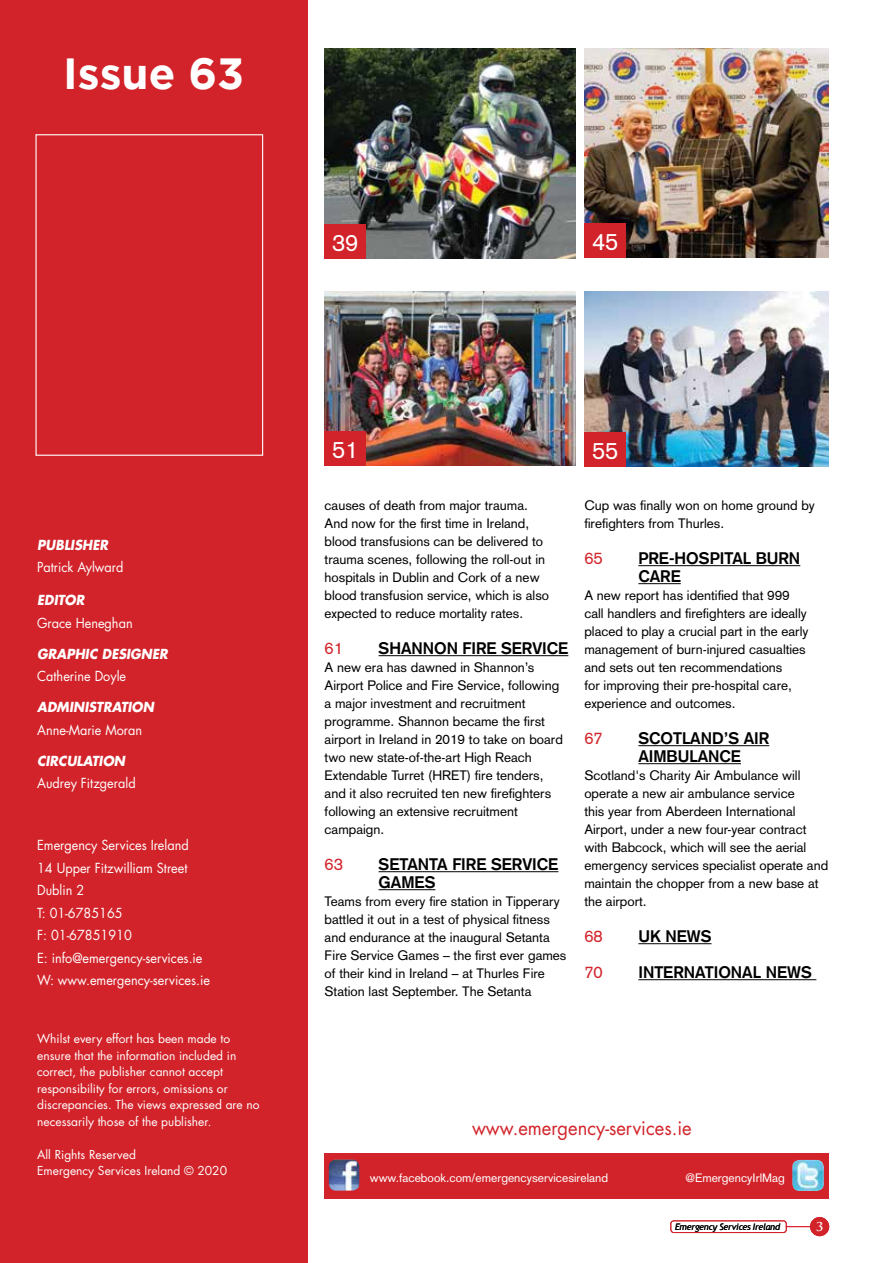
<style>
.page{position:relative;width:893px;height:1263px;background:#fff}
.page>*{position:absolute;margin:0;border:0;box-sizing:border-box;transform-origin:0 0}
.t1{font:700 43.5px "Gotham";color:#fff}
.t2{font:23.4px "Akzidenz Grotesk";color:#fff}
.t3{font:19.5px "Futura";color:#d2232a;scale:.94 1}
.t4{font:700 16.5px/18px "Akzidenz Grotesk";color:#000}
.t5{font:16.5px "Akzidenz Grotesk";color:#d2232a}
.t6{font:13.5px/18px "Akzidenz Grotesk";color:#000}
.t7{font:13.5px/22.5px "Futura";color:#fff;scale:.94 1}
.t8{font:italic 700 13.5px "Futura";color:#fff;scale:.94 1}
.t9{font:12px/16.5px "Futura";color:#fff}
.t10{font:12px "Akzidenz Grotesk";color:#fff}
.t11{font:700 12px "Trajan Pro";color:#fff}
.t12{font:italic 9px "Trebuchet MS";letter-spacing:-.025em;color:#000}
</style>
<div class="page">
<img style="left:585px;top:48px;width:243px;height:209px">
<img style="left:325px;top:48px;width:250px;height:210px">
<div style="left:584px;top:223px;width:41px;height:34px;background:#d2232a"></div>
<div style="left:324px;top:224px;width:41px;height:34px;background:#d2232a"></div>
<div style="left:0;top:0;width:308px;height:1263px;background:#d2232a"></div>
<div style="left:35px;top:134px;width:228px;height:322px;border:1px solid #fff"></div>
<div style="left:325px;top:1153px;width:504px;height:46px;background:#d2232a"></div>
<img style="left:329px;top:1159px;width:30px;height:31px">
<img style="left:792px;top:1160px;width:32px;height:31px">
<hr style="left:379px;top:655px;width:189px;height:1px;background:#000">
<hr style="left:379px;top:871px;width:179px;height:1px;background:#000">
<hr style="left:379px;top:889px;width:56px;height:1px;background:#000">
<img style="left:585px;top:292px;width:244px;height:175px">
<img style="left:325px;top:292px;width:251px;height:174px">
<div style="left:585px;top:433px;width:41px;height:34px;background:#d2232a"></div>
<div style="left:325px;top:432px;width:41px;height:34px;background:#d2232a"></div>
<div style="left:810px;top:1217px;width:19px;height:19px;background:#d2232a;border-radius:50%"></div>
<svg style="left:787px;top:1226px;width:23px;height:1px"></svg>
<div style="left:670px;top:1220px;width:117px;height:13px;border:1px solid #d2232a;border-radius:3px"></div>
<hr style="left:638px;top:565px;width:162px;height:1px;background:#000">
<hr style="left:638px;top:583px;width:43px;height:1px;background:#000">
<hr style="left:638px;top:745px;width:131px;height:1px;background:#000">
<hr style="left:638px;top:763px;width:103px;height:1px;background:#000">
<hr style="left:638px;top:943px;width:73px;height:1px;background:#000">
<hr style="left:638px;top:979px;width:178px;height:1px;background:#000">
<h1 class="t1" style="left:63px;top:49px;width:182px">Issue 63</h1>
<h2 class="t2" style="left:332px;top:229px;width:28px">39</h2>
<h2 class="t2" style="left:592px;top:228px;width:28px">45</h2>
<p class="t8" style="left:37px;top:535px;width:77px">PUBLISHER</p>
<p class="t7" style="left:37px;top:556px;width:93px">Patrick Aylward</p>
<p class="t8" style="left:37px;top:591px;width:52px">EDITOR</p>
<p class="t7" style="left:37px;top:611px;width:103px">Grace Heneghan</p>
<p class="t8" style="left:37px;top:644px;width:140px">GRAPHIC DESIGNER</p>
<p class="t7" style="left:37px;top:665px;width:96px">Catherine Doyle</p>
<p class="t8" style="left:37px;top:698px;width:126px">ADMINISTRATION</p>
<p class="t7" style="left:37px;top:718px;width:113px">Anne-Marie Moran</p>
<p class="t8" style="left:37px;top:751px;width:95px">CIRCULATION</p>
<p class="t7" style="left:37px;top:772px;width:106px">Audrey Fitzgerald</p>
<p class="t7" style="left:37px;top:834px;width:185px">Emergency Services Ireland<br>14 Upper Fitzwilliam Street<br>Dublin 2<br>T: 01-6785165<br>F: 01-67851910<br>E: info@emergency-services.ie<br>W: www.emergency-services.ie</p>
<p class="t9" style="left:37px;top:1030px;width:224px">Whilst every effort has been made to ensure that the information included in correct, the publisher cannot accept responsibility for errors, omissions or discrepancies. The views expressed are no necessarily those of the publisher.</p>
<p class="t9" style="left:37px;top:1146px;width:191px">All Rights Reserved<br>Emergency Services Ireland © 2020</p>
<h2 class="t2" style="left:332px;top:436px;width:28px">51</h2>
<h2 class="t2" style="left:592px;top:437px;width:28px">55</h2>
<p class="t6" style="left:325px;top:496px;width:226px">causes of death from major trauma.<br>And now for the first time in Ireland, blood transfusions can be delivered to trauma scenes, following the roll-out in hospitals in Dublin and Cork of a new blood transfusion service, which is also expected to reduce mortality rates.</p>
<p class="t5" style="left:325px;top:638px;width:20px">61</p>
<p class="t4" style="left:379px;top:639px;width:191px">SHANNON FIRE SERVICE</p>
<p class="t6" style="left:325px;top:658px;width:240px">A new era has dawned in Shannon’s Airport Police and Fire Service, following a major investment and recruitment programme. Shannon became the first airport in Ireland in 2019 to take on board two new state-of-the-art High Reach Extendable Turret (HRET) fire tenders, and it also recruited ten new firefighters following an extensive recruitment campaign.</p>
<p class="t5" style="left:325px;top:854px;width:20px">63</p>
<p class="t4" style="left:379px;top:855px;width:181px">SETANTA FIRE SERVICE<br>GAMES</p>
<p class="t6" style="left:325px;top:892px;width:243px">Teams from every fire station in Tipperary battled it out in a test of physical fitness and endurance at the inaugural Setanta Fire Service Games – the first ever games of their kind in Ireland – at Thurles Fire Station last September. The Setanta</p>
<p class="t6" style="left:584px;top:496px;width:232px">Cup was finally won on home ground by firefighters from Thurles.</p>
<p class="t5" style="left:584px;top:548px;width:20px">65</p>
<p class="t4" style="left:638px;top:549px;width:163px">PRE-HOSPITAL BURN<br>CARE</p>
<p class="t6" style="left:584px;top:586px;width:226px">A new report has identified that 999 call handlers and firefighters are ideally placed to play a crucial part in the early management of burn-injured casualties and sets out ten recommendations<br>for improving their pre-hospital care, experience and outcomes.</p>
<p class="t5" style="left:584px;top:728px;width:20px">67</p>
<p class="t4" style="left:638px;top:729px;width:132px">SCOTLAND’S AIR<br>AIMBULANCE</p>
<p class="t6" style="left:584px;top:766px;width:245px">Scotland's Charity Air Ambulance will operate a new air ambulance service<br>this year from Aberdeen International Airport, under a new four-year contract with Babcock, which will see the aerial emergency services specialist operate and maintain the chopper from a new base at the airport.</p>
<p class="t5" style="left:584px;top:926px;width:20px">68</p>
<p class="t4" style="left:638px;top:927px;width:75px">UK NEWS</p>
<p class="t5" style="left:584px;top:962px;width:20px">70</p>
<p class="t4" style="left:638px;top:963px;width:175px">INTERNATIONAL NEWS</p>
<h3 class="t3" style="left:472px;top:1115px;width:235px">www.emergency-services.ie</h3>
<p class="t10" style="left:370px;top:1171px;width:240px">www.facebook.com/emergencyservicesireland</p>
<p class="t10" style="left:685px;top:1171px;width:101px">@EmergencyIrlMag</p>
<p class="t12" style="left:675px;top:1221px;width:107px">Emergency Services Ireland</p>
<p class="t11" style="left:816px;top:1219px;width:9px">3</p>
</div>
